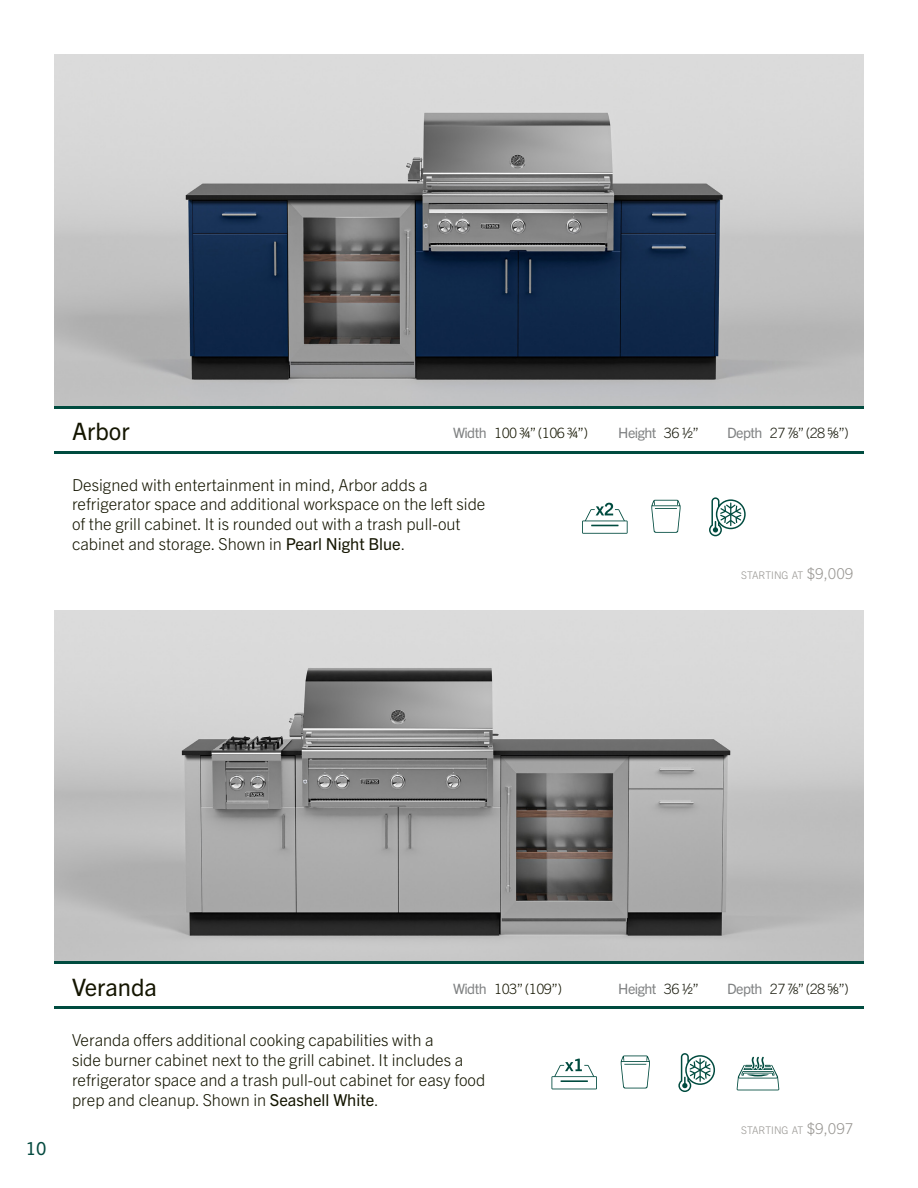
<style>
.page{position:relative;width:918px;height:1188px;background:#fff}
.page>*{position:absolute;margin:0;border:0;box-sizing:border-box;transform-origin:0 0}
.t1{font:24px "Trade Gothic Next LT Pro";color:#141500}
.t2{font:18px "Trade Gothic Next LT Pro";color:#044a3f}
.t3{font:300 16.5px/19.8px "Trade Gothic Next LT Pro";color:#141500}
.t4{font:300 14.25px "Trade Gothic Next LT Pro";color:#1a1b0e}
.t5{font:300 14.25px "Trade Gothic Next LT Pro";letter-spacing:-.04em;color:#141500}
.t6{font:14.25px "Trade Gothic Next LT Pro";letter-spacing:-.04em;color:#808283}
.t7{font:300 10.5px "Trade Gothic Next LT Pro";color:#969490}
.s1{font-weight:400;color:#808283}
.s2{font-weight:300;color:#1a1b0e}
.s3{font-weight:400}
.s4{font-size:15px}
</style>
<div class="page">
<img style="left:54px;top:610px;width:810px;height:351px">
<hr style="left:54px;top:1006px;width:810px;height:3px;background:#004b3f">
<hr style="left:54px;top:961px;width:810px;height:3px;background:#004b3f">
<img style="left:54px;top:55px;width:810px;height:351px">
<svg style="left:651px;top:500px;width:30px;height:33px"></svg>
<svg style="left:582px;top:503px;width:46px;height:31px"></svg>
<svg style="left:709px;top:497px;width:37px;height:39px"></svg>
<hr style="left:54px;top:451px;width:810px;height:2px;background:#004b3f">
<hr style="left:54px;top:406px;width:810px;height:2px;background:#004b3f">
<svg style="left:621px;top:1056px;width:29px;height:32px"></svg>
<svg style="left:678px;top:1053px;width:37px;height:39px"></svg>
<svg style="left:551px;top:1059px;width:46px;height:30px"></svg>
<hr style="left:561px;top:1080px;width:27px;height:2px;background:#004b3f">
<svg style="left:737px;top:1057px;width:42px;height:33px"></svg>
<h1 class="t1" style="left:72px;top:415px;width:59px">Arbor</h1>
<p class="t5" style="left:453px;top:423px;width:137px"><span class="s1">Width</span> 100 3/4” (106 3/4”)</p>
<p class="t6" style="left:618px;top:423px;width:82px">Height <span class="s2">36 1/2”</span></p>
<p class="t4" style="left:727px;top:423px;width:123px"><span class="s1">Depth</span> 27 7/8” (28 5/8”)</p>
<p class="t3" style="left:72px;top:474px;width:415px">Designed with entertainment in mind, Arbor adds a refrigerator space and additional workspace on the left side of the grill cabinet. It is rounded out with a trash pull-out cabinet and storage. Shown in <span class="s3">Pearl Night Blue</span>.</p>
<p class="t7" style="left:741px;top:567px;width:114px">STARTING AT <span class="s4">$9,009</span></p>
<p class="t2" style="left:26px;top:1136px;width:22px">10</p>
<h1 class="t1" style="left:72px;top:970px;width:87px">Veranda</h1>
<p class="t5" style="left:453px;top:979px;width:111px"><span class="s1">Width</span> 103” (109”)</p>
<p class="t6" style="left:618px;top:979px;width:82px">Height <span class="s2">36 1/2”</span></p>
<p class="t4" style="left:727px;top:979px;width:123px"><span class="s1">Depth</span> 27 7/8” (28 5/8”)</p>
<p class="t3" style="left:72px;top:1029px;width:415px">Veranda offers additional cooking capabilities with a<br>side burner cabinet next to the grill cabinet. It includes a refrigerator space and a trash pull-out cabinet for easy food prep and cleanup. Shown in <span class="s3">Seashell White</span>.</p>
<p class="t7" style="left:741px;top:1123px;width:114px">STARTING AT <span class="s4">$9,097</span></p>
</div>
